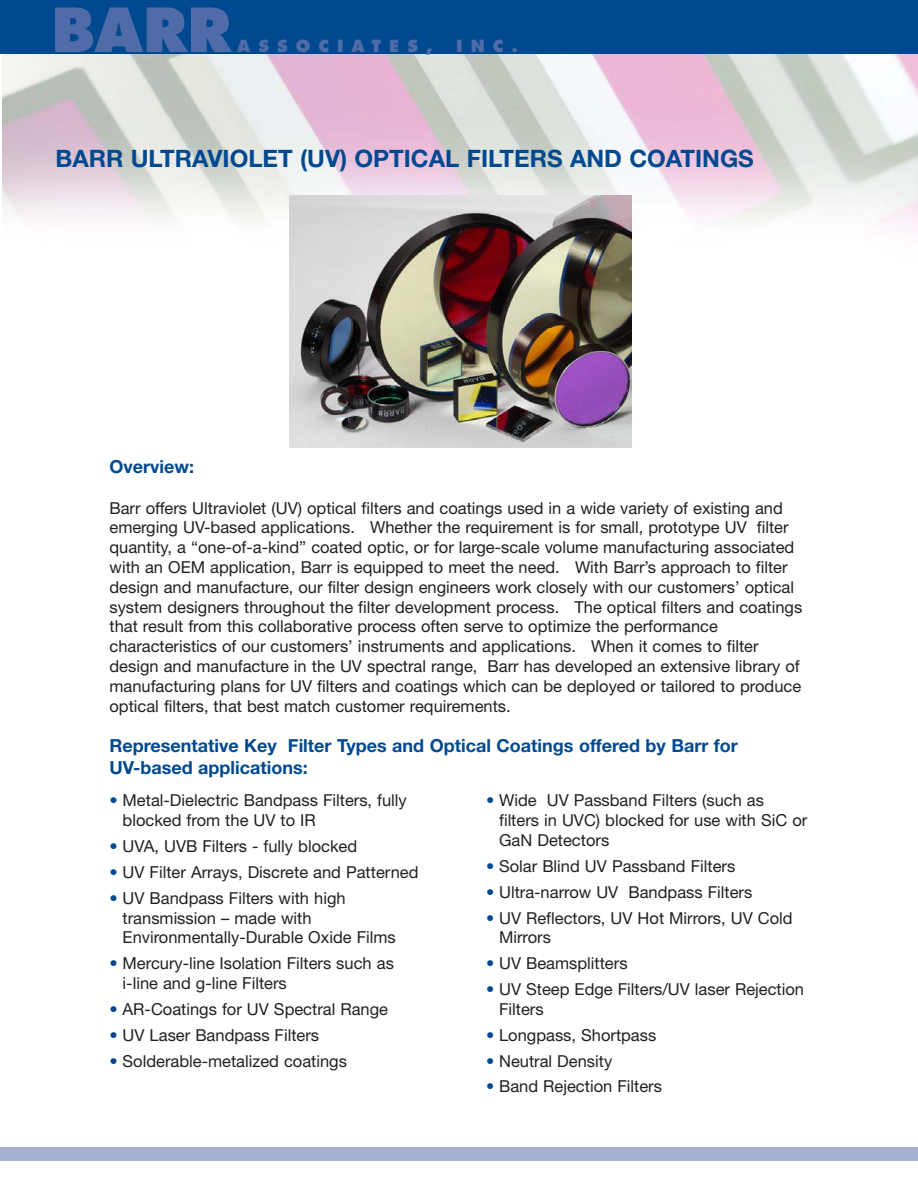
<style>
.page{position:relative;width:918px;height:1188px;background:#fff}
.page>*{position:absolute;margin:0;border:0;box-sizing:border-box;transform-origin:0 0}
.t1{font:800 59.1px "Futura";color:#4f6ca8}
.t2{font:700 24px "Helvetica Neue";color:#004990}
.t3{font:700 18px/21.6px "Helvetica Neue";color:#004990}
.t4{font:16.5px/19.8px "Helvetica Neue";color:#231f20}
.t5{font:800 16.2px "Futura";letter-spacing:.5em;color:#4f6ca8}
.s1{color:#004990}
</style>
<div class="page">
<img style="left:2px;top:54px;width:916px;height:178px">
<div style="left:0;top:0;width:918px;height:54px;background:#004990"></div>
<div style="left:0;top:1148px;width:918px;height:13px;background:#a6b0d3"></div>
<img style="left:289px;top:196px;width:343px;height:251px">
<h1 class="t1" style="left:52px;top:4px;width:182px">BARR</h1>
<p class="t5" style="left:237px;top:39px;width:197px">ASSOCIATES,</p>
<p class="t5" style="left:456px;top:39px;width:63px">INC.</p>
<h2 class="t2" style="left:56px;top:150px;width:700px">BARR ULTRAVIOLET (UV) OPTICAL FILTERS AND COATINGS</h2>
<p class="t3" style="left:110px;top:458px;width:86px">Overview:</p>
<p class="t4" style="left:110px;top:500px;width:694px">Barr offers Ultraviolet (UV) optical filters and coatings used in a wide variety of existing and emerging UV-based applications. Whether the requirement is for small, prototype UV filter quantity, a “one-of-a-kind” coated optic, or for large-scale volume manufacturing associated with an OEM application, Barr is equipped to meet the need. With Barr’s approach to filter design and manufacture, our filter design engineers work closely with our customers’ optical system designers throughout the filter development process. The optical filters and coatings that result from this collaborative process often serve to optimize the performance characteristics of our customers’ instruments and applications. When it comes to filter design and manufacture in the UV spectral range, Barr has developed an extensive library of manufacturing plans for UV filters and coatings which can be deployed or tailored to produce optical filters, that best match customer requirements.</p>
<p class="t3" style="left:110px;top:737px;width:630px">Representative Key Filter Types and Optical Coatings offered by Barr for<br>UV-based applications:</p>
<p class="t4" style="left:123px;top:792px;width:286px;text-indent:-13px"><span class="s1">•</span> Metal-Dielectric Bandpass Filters, fully blocked from the UV to IR</p>
<p class="t4" style="left:110px;top:838px;width:249px"><span class="s1">•</span> UVA, UVB Filters - fully blocked</p>
<p class="t4" style="left:110px;top:864px;width:311px"><span class="s1">•</span> UV Filter Arrays, Discrete and Patterned</p>
<p class="t4" style="left:123px;top:890px;width:275px;text-indent:-13px"><span class="s1">•</span> UV Bandpass Filters with high transmission – made with<br>Environmentally-Durable Oxide Films</p>
<p class="t4" style="left:123px;top:955px;width:273px;text-indent:-13px"><span class="s1">•</span> Mercury-line Isolation Filters such as i-line and g-line Filters</p>
<p class="t4" style="left:110px;top:1001px;width:280px"><span class="s1">•</span> AR-Coatings for UV Spectral Range</p>
<p class="t4" style="left:110px;top:1027px;width:211px"><span class="s1">•</span> UV Laser Bandpass Filters</p>
<p class="t4" style="left:110px;top:1052px;width:239px"><span class="s1">•</span> Solderable-metalized coatings</p>
<p class="t4" style="left:499px;top:792px;width:310px;text-indent:-13px"><span class="s1">•</span> Wide UV Passband Filters (such as filters in UVC) blocked for use with SiC or<br>GaN Detectors</p>
<p class="t4" style="left:486px;top:858px;width:251px"><span class="s1">•</span> Solar Blind UV Passband Filters</p>
<p class="t4" style="left:486px;top:884px;width:268px"><span class="s1">•</span> Ultra-narrow UV Bandpass Filters</p>
<p class="t4" style="left:499px;top:909px;width:295px;text-indent:-13px"><span class="s1">•</span> UV Reflectors, UV Hot Mirrors, UV Cold<br>Mirrors</p>
<p class="t4" style="left:486px;top:955px;width:143px"><span class="s1">•</span> UV Beamsplitters</p>
<p class="t4" style="left:499px;top:981px;width:307px;text-indent:-13px"><span class="s1">•</span> UV Steep Edge Filters/UV laser Rejection<br>Filters</p>
<p class="t4" style="left:486px;top:1027px;width:172px"><span class="s1">•</span> Longpass, Shortpass</p>
<p class="t4" style="left:486px;top:1052px;width:128px"><span class="s1">•</span> Neutral Density</p>
<p class="t4" style="left:486px;top:1078px;width:177px"><span class="s1">•</span> Band Rejection Filters</p>
</div>
